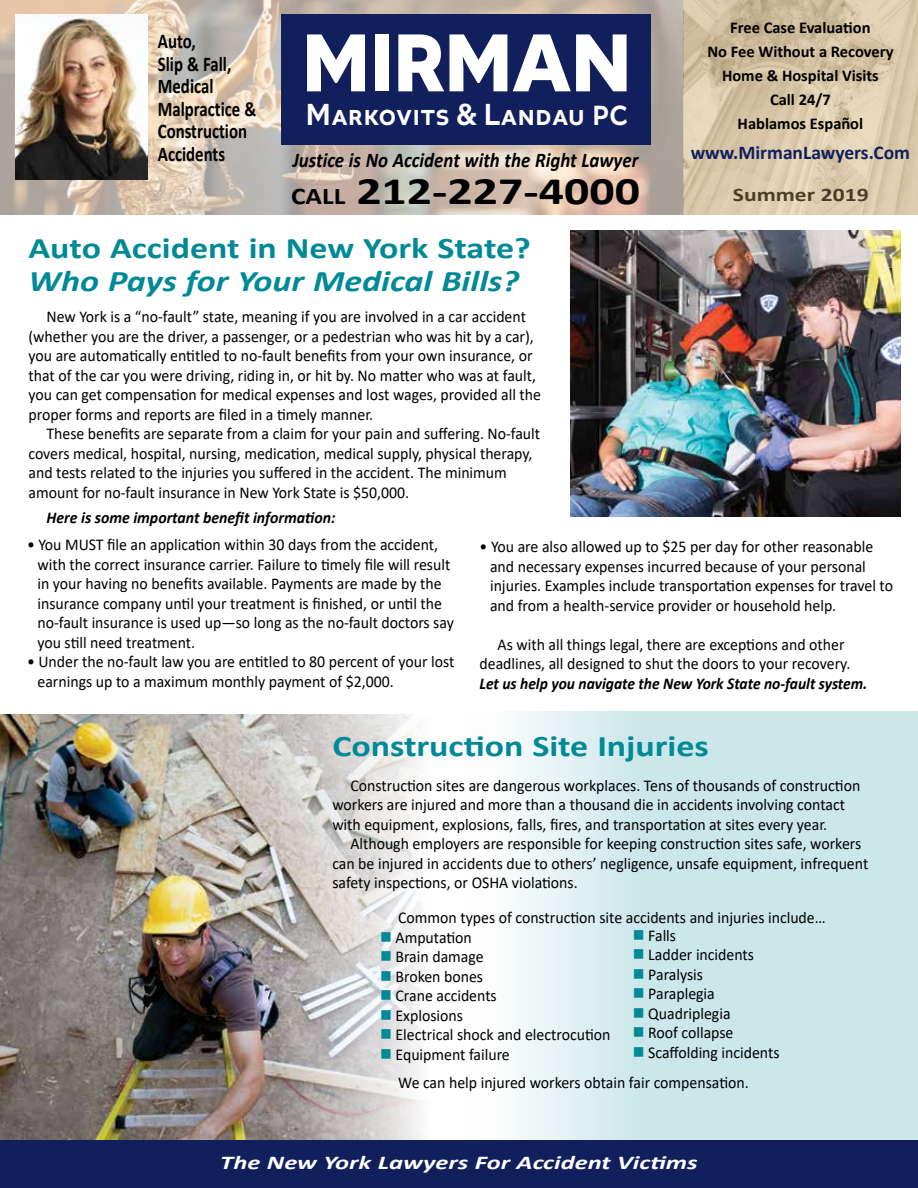
<style>
.page{position:relative;width:918px;height:1188px;background:#fff}
.page>*{position:absolute;margin:0;border:0;box-sizing:border-box;transform-origin:0 0}
.t1{font:700 86.55px "Altivo";color:#fff;scale:.88 1}
.t2{font:700 39px "Calibri";color:#000;scale:1.28 1}
.t3{font:700 30px "Calibri";color:#008996;scale:1.2 1}
.t4{font:italic 700 30px "Calibri";color:#008996;scale:1.2 1}
.t5{font:500 29.25px "Altivo";letter-spacing:.03em;color:#fff;scale:.88 1}
.t6{font:700 21px/22.5px "Calibri";color:#000;scale:.8 1}
.t7{font:italic 700 21px "Calibri";color:#000;scale:.9 1}
.t8{font:italic 700 19.5px "Calibri";color:#fff;scale:1.36 1}
.t9{font:700 19.5px "Calibri";color:#11205c}
.t10{font:700 19.2px "Calibri";color:#4b3d2a;scale:1.23 1}
.t11{font:16.5px/19.5px "Calibri";color:#000;scale:.96 1}
.t12{font:700 16.5px/24px "Calibri";color:#000;text-align:center}
.t13{font:italic 700 16.5px "Calibri";color:#000;scale:.94 1}
.t14{font:italic 700 16.5px "Calibri";color:#000;scale:.96 1}
.s1{font-size:32.1px}
.s2{font-size:24px}
.s3{color:#008996}
</style>
<div class="page">
<img style="left:0;top:0;width:684px;height:215px">
<svg style="left:684px;top:0;width:234px;height:215px;background:#d7c6a8"></svg>
<div style="left:281px;top:15px;width:369px;height:130px;background:#11205c"></div>
<img style="left:0;top:714px;width:424px;height:426px">
<svg style="left:515px;top:711px;width:403px;height:429px;background:#d2e9ec"></svg>
<div style="left:0;top:1140px;width:918px;height:48px;background:#11205c"></div>
<img style="left:571px;top:231px;width:329px;height:285px">
<img style="left:15px;top:15px;width:132px;height:165px">
<p class="t6" style="left:158px;top:30px;width:125px">Auto,<br>Slip &amp; Fall,<br>Medical<br>Malpractice &amp;<br>Construction<br>Accidents</p>
<h1 class="t1" style="left:302px;top:6px;width:376px">MIRMAN</h1>
<h3 class="t5" style="left:306px;top:97px;width:367px"><span class="s1">M</span>ARKOVITS <span class="s1">&amp; L</span>ANDAU PC</h3>
<p class="t7" style="left:293px;top:145px;width:386px">Justice is No Accident with the Right Lawyer</p>
<h2 class="t2" style="left:291px;top:164px;width:274px"><span class="s2">CALL</span> 212-227-4000</h2>
<h3 class="t3" style="left:28px;top:227px;width:420px">Auto Accident in New York State?</h3>
<h3 class="t4" style="left:28px;top:260px;width:410px">Who Pays for Your Medical Bills?</h3>
<p class="t11" style="left:29px;top:307px;width:535px;text-indent:18px">New York is a “no-fault” state, meaning if you are involved in a car accident (whether you are the driver, a passenger, or a pedestrian who was hit by a car), you are automatically entitled to no-fault benefits from your own insurance, or that of the car you were driving, riding in, or hit by. No matter who was at fault, you can get compensation for medical expenses and lost wages, provided all the proper forms and reports are filed in a timely manner.</p>
<p class="t11" style="left:29px;top:424px;width:534px;text-indent:18px">These benefits are separate from a claim for your pain and suffering. No-fault covers medical, hospital, nursing, medication, medical supply, physical therapy, and tests related to the injuries you suffered in the accident. The minimum amount for no-fault insurance in New York State is $50,000.</p>
<p class="t14" style="left:46px;top:506px;width:302px">Here is some important benefit information:</p>
<p class="t12" style="left:707px;top:15px;width:188px">Free Case Evaluation<br>No Fee Without a Recovery<br>Home &amp; Hospital Visits<br>Call 24/7<br>Hablamos Español</p>
<p class="t9" style="left:691px;top:139px;width:221px">www.MirmanLawyers.Com</p>
<p class="t10" style="left:733px;top:181px;width:112px">Summer 2019</p>
<p class="t11" style="left:38px;top:535px;width:435px;text-indent:-11px">• You MUST file an application within 30 days from the accident, with the correct insurance carrier. Failure to timely file will result in your having no benefits available. Payments are made by the insurance company until your treatment is finished, or until the no-fault insurance is used up—so long as the no-fault doctors say you still need treatment.</p>
<p class="t11" style="left:38px;top:652px;width:436px;text-indent:-11px">• Under the no-fault law you are entitled to 80 percent of your lost earnings up to a maximum monthly payment of $2,000.</p>
<p class="t11" style="left:490px;top:536px;width:421px;text-indent:-11px">• You are also allowed up to $25 per day for other reasonable and necessary expenses incurred because of your personal injuries. Examples include transportation expenses for travel to and from a health-service provider or household help.</p>
<p class="t11" style="left:480px;top:634px;width:388px;text-indent:18px">As with all things legal, there are exceptions and other deadlines, all designed to shut the doors to your recovery.</p>
<p class="t13" style="left:480px;top:671px;width:414px">Let us help you navigate the New York State no-fault system.</p>
<h3 class="t3" style="left:332px;top:725px;width:315px">Construction Site Injuries</h3>
<p class="t11" style="left:332px;top:775px;width:551px;text-indent:18px">Construction sites are dangerous workplaces. Tens of thousands of construction workers are injured and more than a thousand die in accidents involving contact with equipment, explosions, falls, fires, and transportation at sites every year.</p>
<p class="t11" style="left:332px;top:833px;width:560px;text-indent:18px">Although employers are responsible for keeping construction sites safe, workers can be injured in accidents due to others’ negligence, unsafe equipment, infrequent safety inspections, or OSHA violations.</p>
<p class="t11" style="left:398px;top:907px;width:447px">Common types of construction site accidents and injuries include…</p>
<p class="t11" style="left:380px;top:927px;width:97px"><span class="s3">■</span> Amputation</p>
<p class="t11" style="left:380px;top:946px;width:109px"><span class="s3">■</span> Brain damage</p>
<p class="t11" style="left:380px;top:966px;width:109px"><span class="s3">■</span> Broken bones</p>
<p class="t11" style="left:380px;top:985px;width:123px"><span class="s3">■</span> Crane accidents</p>
<p class="t11" style="left:380px;top:1005px;width:88px"><span class="s3">■</span> Explosions</p>
<p class="t11" style="left:380px;top:1024px;width:241px"><span class="s3">■</span> Electrical shock and electrocution</p>
<p class="t11" style="left:398px;top:1039px;width:367px;line-height:28.5px;text-indent:-18px"><span class="s3">■</span> Equipment failure<br>We can help injured workers obtain fair compensation.</p>
<p class="t11" style="left:633px;top:925px;width:47px"><span class="s3">■</span> Falls</p>
<p class="t11" style="left:633px;top:945px;width:128px"><span class="s3">■</span> Ladder incidents</p>
<p class="t11" style="left:633px;top:964px;width:75px"><span class="s3">■</span> Paralysis</p>
<p class="t11" style="left:633px;top:984px;width:87px"><span class="s3">■</span> Paraplegia</p>
<p class="t11" style="left:633px;top:1003px;width:103px"><span class="s3">■</span> Quadriplegia</p>
<p class="t11" style="left:633px;top:1023px;width:106px"><span class="s3">■</span> Roof collapse</p>
<p class="t11" style="left:633px;top:1042px;width:154px"><span class="s3">■</span> Scaffolding incidents</p>
<p class="t8" style="left:220px;top:1149px;width:353px">The New York Lawyers For Accident Victims</p>
</div>
